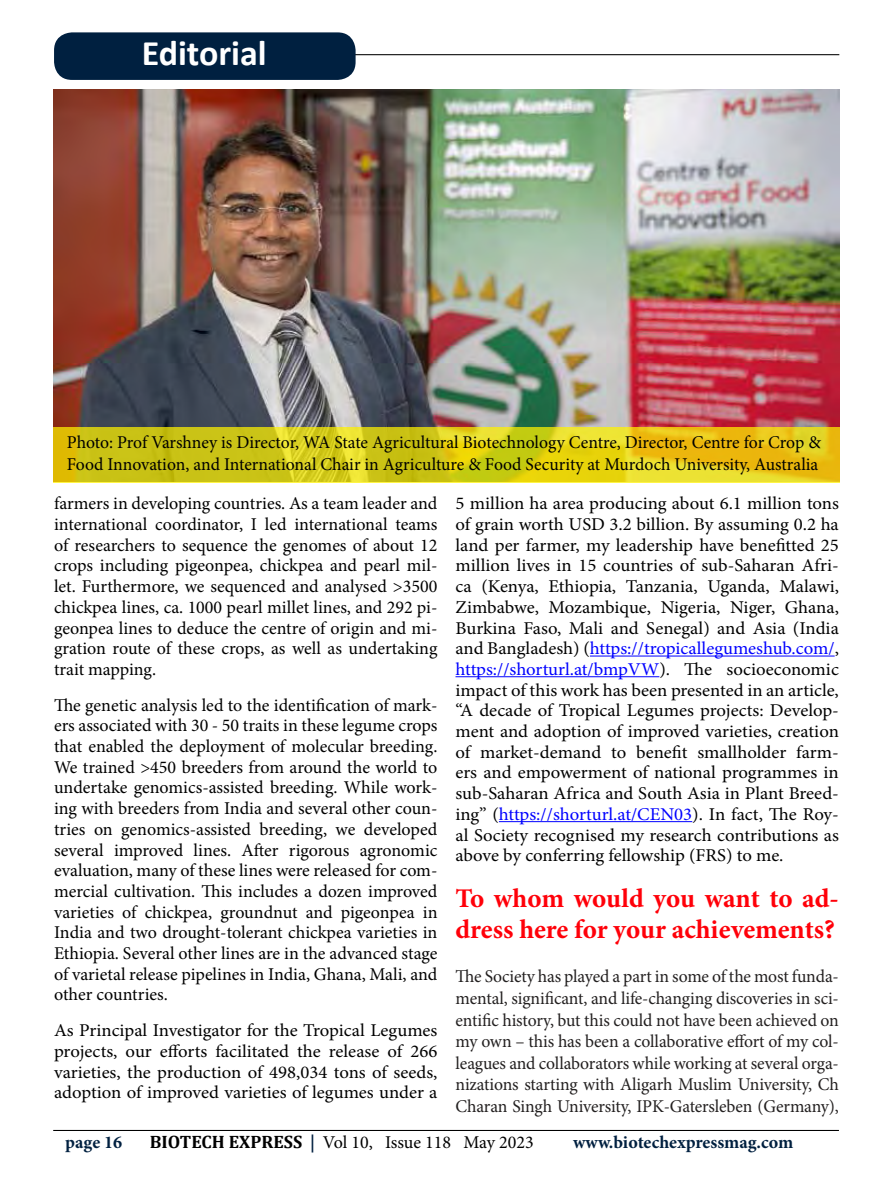
<style>
.page{position:relative;width:893px;height:1188px;background:#fff}
.page>*{position:absolute;margin:0;border:0;box-sizing:border-box;transform-origin:0 0}
.t1{font:700 36px "Calibri";color:#fff}
.t2{font:700 27px/31px "Minion Pro";letter-spacing:-.005em;color:#ff0009}
.t3{font:18px/20.7px "Minion Pro";letter-spacing:-.005em;color:#000;text-align:justify}
.t4{font:18px/20.7px "Minion Pro";letter-spacing:-.005em;color:#000;text-align:justify;scale:1.04 1}
.t5{font:18px/21.6px "Minion Pro";letter-spacing:-.01em;color:#232020;text-align:justify}
.t6{font:700 18px "Minion Pro";color:#002040}
.s1{color:#00f}
.s2{font-family:"Cambria";font-weight:700}
.s3{font-weight:700;color:#002040}
</style>
<div class="page">
<hr style="left:53px;top:1130px;width:785px;height:1px;background:#000">
<hr style="left:82px;top:54px;width:756px;height:1px;background:#000">
<div style="left:54px;top:32px;width:301px;height:48px;background:#002040;border-radius:18px"></div>
<hr style="left:589px;top:656px;width:245px;height:1px;background:#00f">
<hr style="left:455px;top:676px;width:204px;height:1px;background:#00f">
<hr style="left:498px;top:821px;width:194px;height:1px;background:#00f">
<img style="left:53px;top:89px;width:785px;height:339px">
<svg style="left:53px;top:428px;width:785px;height:55px;background:#dac917"></svg>
<h1 class="t1" style="left:142px;top:28px;width:126px">Editorial</h1>
<p class="t3" style="left:67px;top:432px;width:755px;line-height:21.6px">Photo: Prof Varshney is Director, WA State Agricultural Biotechnology Centre, Director, Centre for Crop &amp;<br>Food Innovation, and International Chair in Agriculture &amp; Food Security at Murdoch University, Australia</p>
<p class="t3" style="left:54px;top:493px;width:385px">farmers in developing countries. As a team leader and international coordinator, I led international teams of researchers to sequence the genomes of about 12 crops including pigeonpea, chickpea and pearl mil&shy;let. Furthermore, we sequenced and analysed &gt;3500 chickpea lines, ca. 1000 pearl millet lines, and 292 pi&shy;geonpea lines to deduce the centre of origin and mi&shy;gration route of these crops, as well as undertaking trait mapping.</p>
<p class="t3" style="left:54px;top:695px;width:385px">The genetic analysis led to the identification of mark&shy;ers associated with 30 - 50 traits in these legume crops that enabled the deployment of molecular breeding.<br>We trained &gt;450 breeders from around the world to undertake genomics-assisted breeding. While work&shy;ing with breeders from India and several other coun&shy;tries on genomics-assisted breeding, we developed several improved lines. After rigorous agronomic evaluation, many of these lines were released for com&shy;mercial cultivation. This includes a dozen improved varieties of chickpea, groundnut and pigeonpea in India and two drought-tolerant chickpea varieties in Ethiopia. Several other lines are in the advanced stage of varietal release pipelines in India, Ghana, Mali, and other countries.</p>
<p class="t4" style="left:54px;top:1020px;width:370px">As Principal Investigator for the Tropical Legumes projects, our efforts facilitated the release of 266 varieties, the production of 498,034 tons of seeds, adoption of improved varieties of legumes under a</p>
<p class="t4" style="left:455px;top:493px;width:370px">5 million ha area producing about 6.1 million tons of grain worth USD 3.2 billion. By assuming 0.2 ha land per farmer, my leadership have benefitted 25 million lives in 15 countries of sub-Saharan Afri&shy;ca (Kenya, Ethiopia, Tanzania, Uganda, Malawi, Zimbabwe, Mozambique, Nigeria, Niger, Ghana, Burkina Faso, Mali and Senegal) and Asia (India and Bangladesh) (<span class="s1">https://tropicallegumeshub.com/</span>, <span class="s1">https://shorturl.at/bmpVW</span>). The socioeconomic impact of this work has been presented in an article, “A decade of Tropical Legumes projects: Develop&shy;ment and adoption of improved varieties, creation of market-demand to benefit smallholder farm&shy;ers and empowerment of national programmes in sub-Saharan Africa and South Asia in Plant Breed&shy;ing” (<span class="s1">https://shorturl.at/CEN03</span>). In fact, The Roy&shy;al Society recognised my research contributions as above by conferring fellowship (FRS) to me.</p>
<h2 class="t2" style="left:455px;top:883px;width:384px">To whom would you want to ad&shy;dress here for your achievements?</h2>
<p class="t5" style="left:455px;top:966px;width:385px">The Society has played a part in some of the most funda&shy;mental, significant, and life-changing discoveries in sci&shy;entific history, but this could not have been achieved on my own – this has been a collaborative effort of my col&shy;leagues and collaborators while working at several orga&shy;nizations starting with Aligarh Muslim University, Ch Charan Singh University, IPK-Gatersleben (Germany),</p>
<p class="t6" style="left:65px;top:1130px;width:59px">page 16</p>
<p class="t3" style="left:150px;top:1132px;width:385px"><span class="s2">BIOTECH EXPRESS</span> <span class="s3">|</span> Vol 10, Issue 118 May 2023</p>
<p class="t6" style="left:572px;top:1130px;width:222px">www.biotechexpressmag.com</p>
</div>
